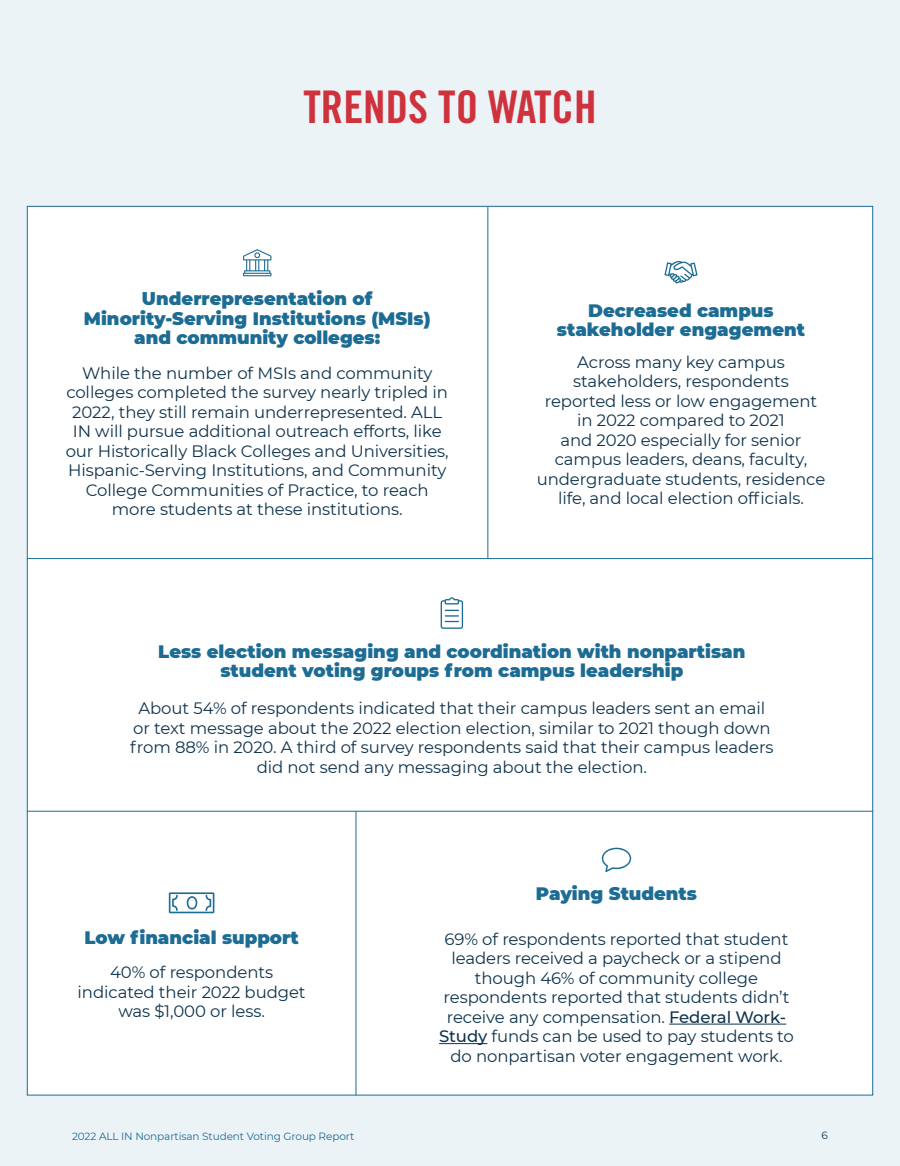
<style>
.page{position:relative;width:900px;height:1166px;background:#ecf3f7}
.page>*{position:absolute;margin:0;border:0;box-sizing:border-box;transform-origin:0 0}
.t1{font:45px "Trade Gothic LT Pro Bd Cn 20";color:#ce323d}
.t2{font:900 18px/19.5px "Montserrat";color:#1d6c94;text-align:center}
.t3{font:16.5px/19.5px "Montserrat";letter-spacing:-.005em;color:#0f344c;text-align:center}
.t4{font:10.5px "Montserrat";letter-spacing:-.01em;color:#1d6c94}
.t5{font:10.5px "Montserrat";color:#0f344c}
.s1{font-weight:500}
</style>
<div class="page">
<div style="left:27px;top:206px;width:846px;height:889px;background:#fff;border:1px solid #1d6c94"></div>
<hr style="left:669px;top:1023px;width:117px;height:1px;background:#0f344c">
<hr style="left:439px;top:1043px;width:48px;height:1px;background:#0f344c">
<hr style="left:488px;top:207px;width:1px;height:351px;background:#1d6c94">
<hr style="left:356px;top:811px;width:1px;height:284px;background:#1d6c94">
<hr style="left:27px;top:558px;width:846px;height:1px;background:#1d6c94">
<hr style="left:27px;top:811px;width:846px;height:1px;background:#1d6c94">
<svg style="left:441px;top:597px;width:22px;height:32px"></svg>
<svg style="left:664px;top:260px;width:34px;height:23px"></svg>
<svg style="left:602px;top:847px;width:29px;height:25px"></svg>
<svg style="left:243px;top:249px;width:28px;height:27px"></svg>
<svg style="left:169px;top:892px;width:45px;height:21px"></svg>
<p class="t1" style="left:303px;top:80px;width:295px">TRENDS TO WATCH</p>
<p class="t2" style="left:84px;top:288px;width:348px">Underrepresentation of<br>Minority-Serving Institutions (MSIs) and community colleges:</p>
<p class="t3" style="left:66px;top:362px;width:385px">While the number of MSIs and community colleges completed the survey nearly tripled in 2022, they still remain underrepresented. ALL IN will pursue additional outreach efforts, like our Historically Black Colleges and Universities, Hispanic-Serving Institutions, and Community College Communities of Practice, to reach more students at these institutions.</p>
<p class="t2" style="left:557px;top:299px;width:250px">Decreased campus stakeholder engagement</p>
<p class="t3" style="left:537px;top:352px;width:290px">Across many key campus stakeholders, respondents reported less or low engagement in 2022 compared to 2021<br>and 2020 especially for senior campus leaders, deans, faculty, undergraduate students, residence life, and local election officials.</p>
<p class="t2" style="left:158px;top:640px;width:589px">Less election messaging and coordination with nonpartisan student voting groups from campus leadership</p>
<p class="t3" style="left:130px;top:697px;width:645px">About 54% of respondents indicated that their campus leaders sent an email or text message about the 2022 election election, similar to 2021 though down from 88% in 2020. A third of survey respondents said that their campus leaders did not send any messaging about the election.</p>
<p class="t2" style="left:84px;top:927px;width:216px">Low financial support</p>
<p class="t3" style="left:78px;top:962px;width:229px">40% of respondents indicated their 2022 budget was $1,000 or less.</p>
<p class="t2" style="left:536px;top:882px;width:163px">Paying Students</p>
<p class="t3" style="left:439px;top:928px;width:356px">69% of respondents reported that student leaders received a paycheck or a stipend though 46% of community college respondents reported that students didn’t receive any compensation. <span class="s1">Federal Work-Study</span> funds can be used to pay students to do nonpartisan voter engagement work.</p>
<p class="t4" style="left:72px;top:1129px;width:284px">2022 ALL IN Nonpartisan Student Voting Group Report</p>
<p class="t5" style="left:822px;top:1127px;width:8px">6</p>
<p class="t4" style="left:91px;top:1128px;width:7px">3</p>
</div>
